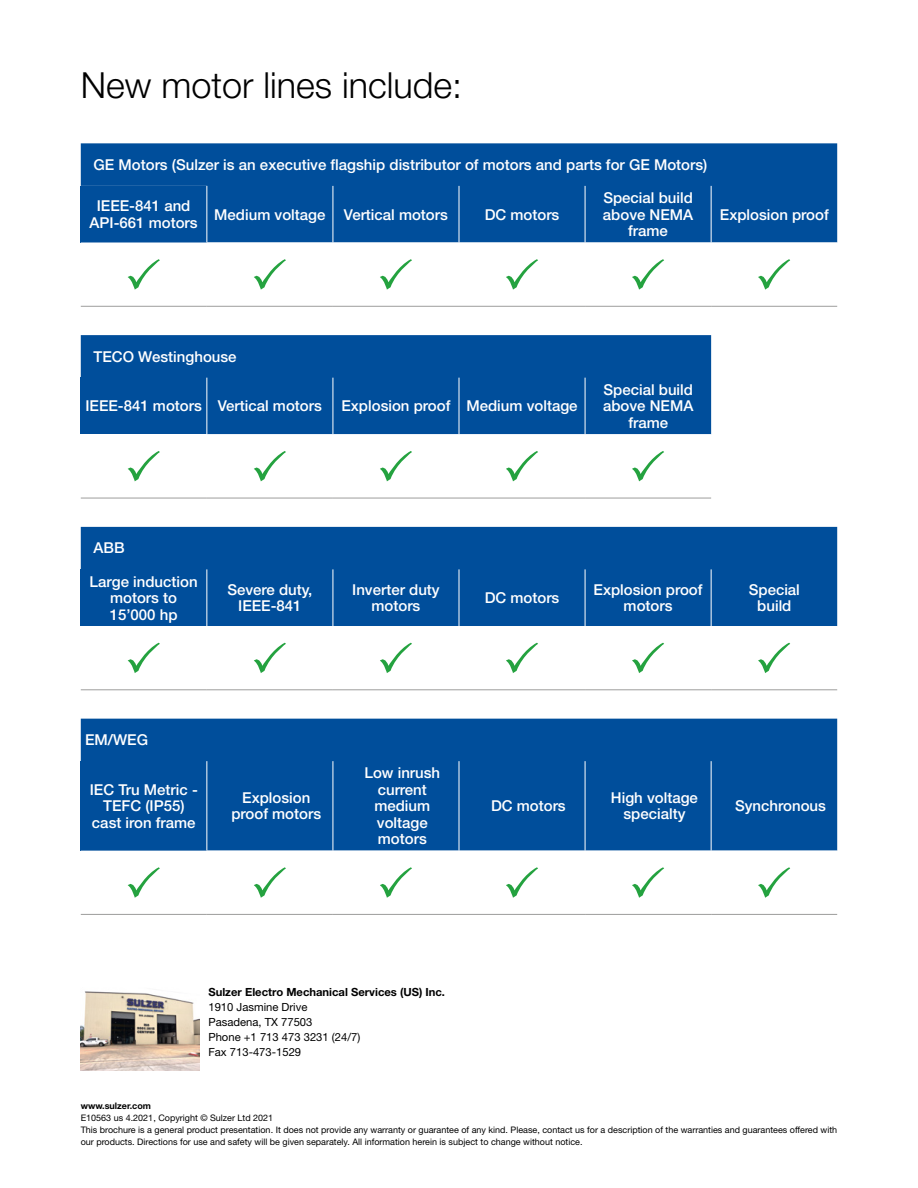
<style>
.page{position:relative;width:918px;height:1188px;background:#fff}
.page>*{position:absolute;margin:0;border:0;box-sizing:border-box;transform-origin:0 0}
.t1{font:300 36px "Helvetica Neue LT Pro";color:#000}
.Table_column_title_c{font:500 15px/16.5px "Helvetica Neue LT Pro";color:#fff;text-align:center}
.Table_column_title_l{font:500 15px "Helvetica Neue LT Pro";color:#fff}
.Contact{font:11.25px "Helvetica Neue LT Pro";color:#000}
.Contact_company_name{font:700 11.25px "Helvetica Neue LT Pro";color:#000}
.Disclaimer{font:9px/12px "Helvetica Neue LT Pro";color:#000}
.URL{font:700 9px "Helvetica Neue LT Pro";color:#000}
</style>
<div class="page">
<div style="left:81px;top:143px;width:756px;height:100px;background:#004e9b"></div>
<div style="left:81px;top:186px;width:126px;height:57px;background:#004e9b"></div>
<svg style="left:81px;top:260px;width:756px;height:46px"></svg>
<hr style="left:333px;top:186px;width:1px;height:57px;background:#fff">
<hr style="left:459px;top:186px;width:1px;height:57px;background:#fff">
<hr style="left:585px;top:186px;width:1px;height:57px;background:#fff">
<hr style="left:711px;top:186px;width:1px;height:57px;background:#fff">
<hr style="left:206px;top:186px;width:1px;height:57px;background:#fff">
<hr style="left:81px;top:306px;width:126px;height:1px;background:#9d9d9c">
<hr style="left:207px;top:306px;width:126px;height:1px;background:#9d9d9c">
<hr style="left:333px;top:306px;width:126px;height:1px;background:#9d9d9c">
<hr style="left:459px;top:306px;width:126px;height:1px;background:#9d9d9c">
<hr style="left:585px;top:306px;width:126px;height:1px;background:#9d9d9c">
<hr style="left:711px;top:306px;width:126px;height:1px;background:#9d9d9c">
<svg style="left:127px;top:259px;width:33px;height:31px"></svg>
<svg style="left:253px;top:259px;width:33px;height:31px"></svg>
<svg style="left:379px;top:259px;width:33px;height:31px"></svg>
<svg style="left:505px;top:259px;width:33px;height:31px"></svg>
<svg style="left:632px;top:259px;width:32px;height:31px"></svg>
<svg style="left:758px;top:259px;width:32px;height:31px"></svg>
<div style="left:81px;top:335px;width:630px;height:99px;background:#004e9b"></div>
<div style="left:81px;top:378px;width:126px;height:56px;background:#004e9b"></div>
<hr style="left:333px;top:378px;width:1px;height:56px;background:#fff">
<hr style="left:459px;top:378px;width:1px;height:56px;background:#fff">
<hr style="left:585px;top:378px;width:1px;height:56px;background:#fff">
<hr style="left:206px;top:378px;width:1px;height:56px;background:#fff">
<hr style="left:81px;top:498px;width:126px;height:1px;background:#9d9d9c">
<hr style="left:207px;top:498px;width:126px;height:1px;background:#9d9d9c">
<hr style="left:333px;top:498px;width:126px;height:1px;background:#9d9d9c">
<hr style="left:459px;top:498px;width:126px;height:1px;background:#9d9d9c">
<hr style="left:585px;top:498px;width:126px;height:1px;background:#9d9d9c">
<svg style="left:81px;top:434px;width:630px;height:64px"></svg>
<div style="left:81px;top:527px;width:756px;height:99px;background:#004e9b"></div>
<div style="left:81px;top:569px;width:126px;height:57px;background:#004e9b"></div>
<hr style="left:333px;top:569px;width:1px;height:57px;background:#fff">
<hr style="left:459px;top:569px;width:1px;height:57px;background:#fff">
<hr style="left:585px;top:569px;width:1px;height:57px;background:#fff">
<hr style="left:711px;top:569px;width:1px;height:57px;background:#fff">
<hr style="left:206px;top:569px;width:1px;height:57px;background:#fff">
<hr style="left:81px;top:689px;width:126px;height:1px;background:#9d9d9c">
<hr style="left:207px;top:689px;width:126px;height:1px;background:#9d9d9c">
<hr style="left:333px;top:689px;width:126px;height:1px;background:#9d9d9c">
<hr style="left:459px;top:689px;width:126px;height:1px;background:#9d9d9c">
<hr style="left:585px;top:689px;width:126px;height:1px;background:#9d9d9c">
<hr style="left:711px;top:689px;width:126px;height:1px;background:#9d9d9c">
<svg style="left:127px;top:643px;width:33px;height:30px"></svg>
<svg style="left:254px;top:643px;width:32px;height:30px"></svg>
<svg style="left:380px;top:643px;width:32px;height:30px"></svg>
<svg style="left:506px;top:643px;width:32px;height:30px"></svg>
<svg style="left:632px;top:643px;width:32px;height:30px"></svg>
<svg style="left:758px;top:643px;width:32px;height:30px"></svg>
<div style="left:81px;top:719px;width:756px;height:132px;background:#004e9b"></div>
<div style="left:81px;top:761px;width:126px;height:90px;background:#004e9b"></div>
<hr style="left:333px;top:761px;width:1px;height:90px;background:#fff">
<hr style="left:459px;top:761px;width:1px;height:90px;background:#fff">
<hr style="left:585px;top:761px;width:1px;height:90px;background:#fff">
<hr style="left:711px;top:761px;width:1px;height:90px;background:#fff">
<hr style="left:206px;top:761px;width:1px;height:90px;background:#fff">
<hr style="left:81px;top:914px;width:126px;height:1px;background:#9d9d9c">
<hr style="left:207px;top:914px;width:126px;height:1px;background:#9d9d9c">
<hr style="left:333px;top:914px;width:126px;height:1px;background:#9d9d9c">
<hr style="left:459px;top:914px;width:126px;height:1px;background:#9d9d9c">
<hr style="left:585px;top:914px;width:126px;height:1px;background:#9d9d9c">
<hr style="left:711px;top:914px;width:126px;height:1px;background:#9d9d9c">
<svg style="left:127px;top:867px;width:33px;height:31px"></svg>
<svg style="left:254px;top:867px;width:32px;height:31px"></svg>
<svg style="left:380px;top:867px;width:32px;height:31px"></svg>
<svg style="left:506px;top:867px;width:32px;height:31px"></svg>
<svg style="left:632px;top:867px;width:32px;height:31px"></svg>
<svg style="left:758px;top:867px;width:32px;height:31px"></svg>
<img style="left:81px;top:991px;width:118px;height:80px">
<p class="t1" style="left:81px;top:63px;width:383px">New motor lines include:</p>
<p class="Table_column_title_l" style="left:94px;top:156px;width:615px">GE Motors (Sulzer is an executive flagship distributor of motors and parts for GE Motors)</p>
<p class="Table_column_title_c" style="left:97px;top:198px;width:95px">IEEE-841 and</p>
<p class="Table_column_title_c" style="left:90px;top:214px;width:110px">API-661 motors</p>
<p class="Table_column_title_c" style="left:214px;top:206px;width:113px">Medium voltage</p>
<p class="Table_column_title_c" style="left:344px;top:206px;width:105px">Vertical motors</p>
<p class="Table_column_title_c" style="left:485px;top:206px;width:76px">DC motors</p>
<p class="Table_column_title_c" style="left:603px;top:189px;width:91px">Special build</p>
<p class="Table_column_title_c" style="left:603px;top:206px;width:92px">above NEMA</p>
<p class="Table_column_title_c" style="left:628px;top:222px;width:41px">frame</p>
<p class="Table_column_title_c" style="left:720px;top:206px;width:110px">Explosion proof</p>
<p class="Table_column_title_l" style="left:94px;top:347px;width:145px">TECO Westinghouse</p>
<p class="Table_column_title_c" style="left:85px;top:398px;width:118px">IEEE-841 motors</p>
<p class="Table_column_title_c" style="left:218px;top:398px;width:105px">Vertical motors</p>
<p class="Table_column_title_c" style="left:341px;top:398px;width:110px">Explosion proof</p>
<p class="Table_column_title_c" style="left:466px;top:398px;width:113px">Medium voltage</p>
<p class="Table_column_title_c" style="left:604px;top:381px;width:91px">Special build</p>
<p class="Table_column_title_c" style="left:603px;top:398px;width:92px">above NEMA</p>
<p class="Table_column_title_c" style="left:628px;top:414px;width:41px">frame</p>
<p class="Table_column_title_l" style="left:94px;top:539px;width:33px">ABB</p>
<p class="Table_column_title_c" style="left:90px;top:573px;width:110px">Large induction</p>
<p class="Table_column_title_c" style="left:110px;top:589px;width:68px">motors to</p>
<p class="Table_column_title_c" style="left:110px;top:606px;width:69px">15’000 hp</p>
<p class="Table_column_title_c" style="left:227px;top:581px;width:87px">Severe duty,</p>
<p class="Table_column_title_c" style="left:238px;top:598px;width:65px">IEEE-841</p>
<p class="Table_column_title_c" style="left:352px;top:581px;width:89px">Inverter duty</p>
<p class="Table_column_title_c" style="left:372px;top:598px;width:50px">motors</p>
<p class="Table_column_title_l" style="left:85px;top:731px;width:65px">EM/WEG</p>
<p class="Table_column_title_c" style="left:90px;top:781px;width:110px">IEC Tru Metric -</p>
<p class="Table_column_title_c" style="left:92px;top:797px;width:105px">TEFC (IP55) cast iron frame</p>
<p class="Table_column_title_c" style="left:231px;top:789px;width:91px">Explosion proof motors</p>
<p class="Table_column_title_c" style="left:364px;top:764px;width:77px">Low inrush current medium</p>
<p class="Table_column_title_c" style="left:377px;top:814px;width:52px;text-align:left">voltage motors</p>
<p class="Table_column_title_c" style="left:485px;top:589px;width:76px">DC motors</p>
<p class="Table_column_title_c" style="left:594px;top:581px;width:110px">Explosion proof motors</p>
<p class="Table_column_title_c" style="left:749px;top:581px;width:53px">Special</p>
<p class="Table_column_title_c" style="left:757px;top:598px;width:36px">build</p>
<p class="Table_column_title_c" style="left:491px;top:797px;width:76px">DC motors</p>
<p class="Table_column_title_c" style="left:611px;top:789px;width:88px">High voltage specialty</p>
<p class="Table_column_title_c" style="left:735px;top:797px;width:92px">Synchronous</p>
<p class="Contact_company_name" style="left:208px;top:985px;width:238px">Sulzer Electro Mechanical Services (US) Inc.</p>
<p class="Contact" style="left:208px;top:1000px;width:100px">1910 Jasmine Drive</p>
<p class="Contact" style="left:208px;top:1015px;width:105px">Pasadena, TX 77503</p>
<p class="Contact" style="left:208px;top:1030px;width:153px">Phone +1 713 473 3231 (24/7)</p>
<p class="Contact" style="left:208px;top:1045px;width:94px">Fax 713-473-1529</p>
<p class="URL" style="left:81px;top:1101px;width:72px">www.sulzer.com</p>
<p class="Disclaimer" style="left:81px;top:1112px;width:194px">E10563 us 4.2021, Copyright © Sulzer Ltd 2021</p>
<p class="Disclaimer" style="left:81px;top:1124px;width:758px">This brochure is a general product presentation. It does not provide any warranty or guarantee of any kind. Please, contact us for a description of the warranties and guarantees offered with our products. Directions for use and safety will be given separately. All information herein is subject to change without notice.</p>
</div>
